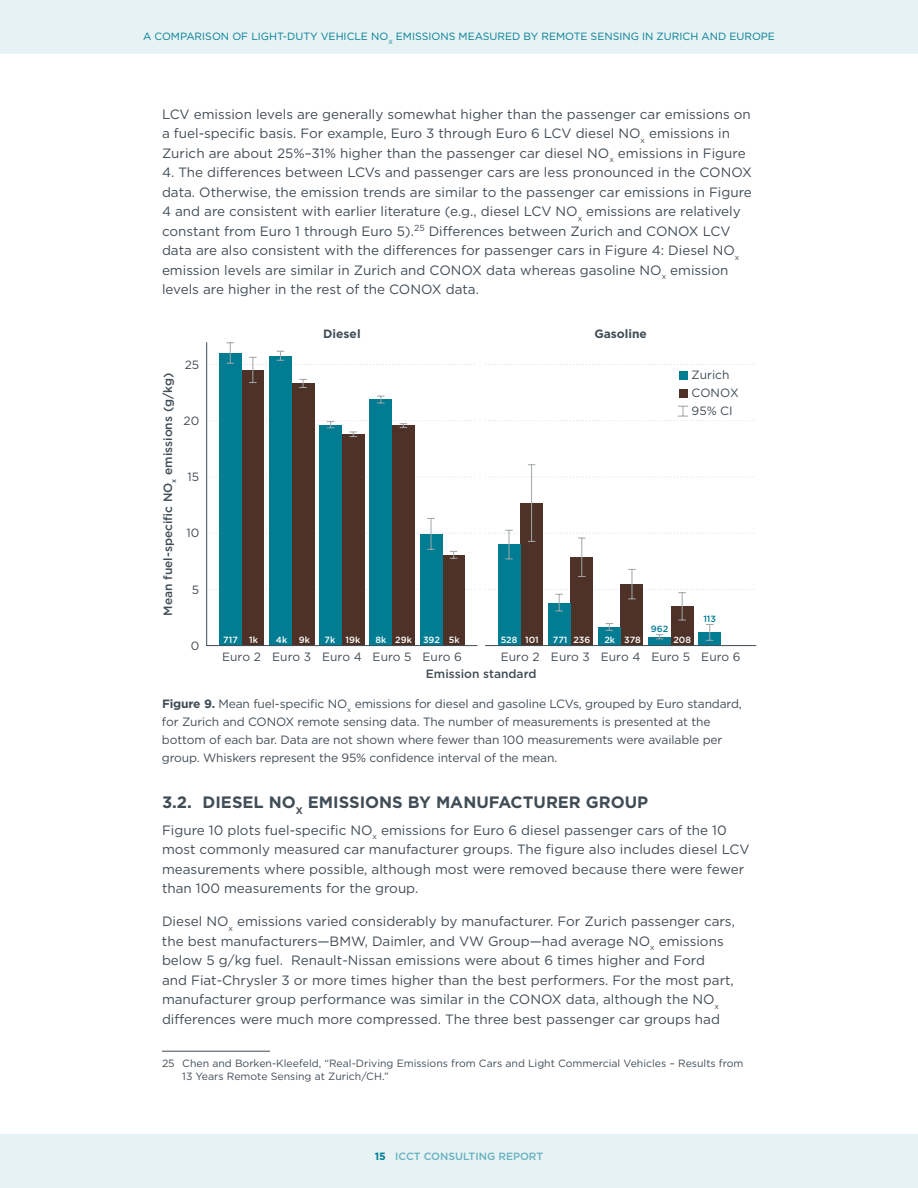
<style>
.page{position:relative;width:918px;height:1188px;background:#fff}
.page>*{position:absolute;margin:0;border:0;box-sizing:border-box;transform-origin:0 0}
.t1{font:700 16.5px "Gotham";color:#414d56}
.t2{font:13.5px/19.5px "Gotham";color:#414d56}
.t3{font:12px/18px "Gotham";letter-spacing:-.01em;color:#414d56}
.t4{font:500 12px "Gotham";color:#414d56}
.t5{font:700 12px "Gotham";color:#414d56}
.t6{font:10.5px/12.6px "Gotham";color:#414d56}
.t7{font:10.5px "Gotham";color:#007d93}
.t8{font:500 10.5px "Gotham";color:#66b1be}
.t9{font:500 9px "Gotham";color:#fff}
.t10{font:500 9px "Gotham";color:#007d93}
.s1{font-weight:700}
.s2{font-weight:700;color:#007d93}
</style>
<div class="page">
<div style="left:0;top:1134px;width:918px;height:54px;background:#e6f2f4"></div>
<div style="left:0;top:0;width:918px;height:54px;background:#e6f2f4"></div>
<svg style="left:207px;top:589px;width:268px;height:1px"></svg>
<svg style="left:207px;top:533px;width:268px;height:1px"></svg>
<svg style="left:207px;top:476px;width:268px;height:2px"></svg>
<div style="left:242px;top:370px;width:22px;height:276px;background:#4e3228"></div>
<div style="left:219px;top:353px;width:23px;height:293px;background:#007d93"></div>
<div style="left:292px;top:383px;width:22px;height:263px;background:#4e3228"></div>
<div style="left:269px;top:356px;width:23px;height:290px;background:#007d93"></div>
<div style="left:342px;top:434px;width:23px;height:212px;background:#4e3228"></div>
<div style="left:319px;top:425px;width:23px;height:221px;background:#007d93"></div>
<div style="left:392px;top:426px;width:23px;height:220px;background:#4e3228"></div>
<div style="left:370px;top:400px;width:22px;height:246px;background:#007d93"></div>
<div style="left:442px;top:555px;width:23px;height:91px;background:#4e3228"></div>
<div style="left:420px;top:534px;width:22px;height:112px;background:#007d93"></div>
<svg style="left:207px;top:342px;width:268px;height:46px"></svg>
<svg style="left:207px;top:420px;width:268px;height:17px"></svg>
<svg style="left:377px;top:396px;width:8px;height:8px"></svg>
<svg style="left:450px;top:551px;width:7px;height:8px"></svg>
<hr style="left:431px;top:518px;width:1px;height:31px;background:#a0a6aa">
<svg style="left:485px;top:476px;width:269px;height:2px"></svg>
<svg style="left:485px;top:364px;width:269px;height:1px"></svg>
<div style="left:520px;top:503px;width:23px;height:143px;background:#4e3228"></div>
<div style="left:498px;top:545px;width:22px;height:101px;background:#007d93"></div>
<div style="left:570px;top:557px;width:23px;height:89px;background:#4e3228"></div>
<div style="left:548px;top:603px;width:22px;height:43px;background:#007d93"></div>
<div style="left:621px;top:584px;width:22px;height:62px;background:#4e3228"></div>
<div style="left:598px;top:627px;width:23px;height:19px;background:#007d93"></div>
<div style="left:671px;top:606px;width:22px;height:40px;background:#4e3228"></div>
<div style="left:648px;top:637px;width:23px;height:9px;background:#007d93"></div>
<div style="left:698px;top:632px;width:23px;height:14px;background:#007d93"></div>
<hr style="left:531px;top:465px;width:1px;height:76px;background:#a0a6aa">
<svg style="left:485px;top:530px;width:269px;height:30px"></svg>
<hr style="left:581px;top:538px;width:1px;height:39px;background:#a0a6aa">
<hr style="left:632px;top:569px;width:1px;height:30px;background:#a0a6aa">
<svg style="left:485px;top:589px;width:269px;height:52px"></svg>
<hr style="left:207px;top:645px;width:270px;height:1px;background:#414d56">
<hr style="left:485px;top:645px;width:271px;height:1px;background:#414d56">
<hr style="left:206px;top:342px;width:1px;height:304px;background:#414d56">
<div style="left:679px;top:372px;width:9px;height:8px;background:#007d93"></div>
<div style="left:679px;top:389px;width:9px;height:9px;background:#4e3228"></div>
<svg style="left:485px;top:406px;width:269px;height:15px"></svg>
<hr style="left:162px;top:1051px;width:108px;height:1px;background:#414d56">
<p class="t7" style="left:143px;top:30px;width:633px">A COMPARISON OF LIGHT-DUTY VEHICLE NO<sub>X</sub> EMISSIONS MEASURED BY REMOTE SENSING IN ZURICH AND EUROPE</p>
<p class="t2" style="left:162px;top:104px;width:590px">LCV emission levels are generally somewhat higher than the passenger car emissions on a fuel-specific basis. For example, Euro 3 through Euro 6 LCV diesel NO<sub>x</sub> emissions in<br>Zurich are about 25%–31% higher than the passenger car diesel NO<sub>x</sub> emissions in Figure</p>
<p class="t2" style="left:162px;top:162px;width:592px">4. The differences between LCVs and passenger cars are less pronounced in the CONOX data. Otherwise, the emission trends are similar to the passenger car emissions in Figure 4 and are consistent with earlier literature (e.g., diesel LCV NO<sub>x</sub> emissions are relatively constant from Euro 1 through Euro 5).<sup>25</sup> Differences between Zurich and CONOX LCV data are also consistent with the differences for passenger cars in Figure 4: Diesel NO<sub>x </sub>emission levels are similar in Zurich and CONOX data whereas gasoline NO<sub>x</sub> emission levels are higher in the rest of the CONOX data.</p>
<p class="t5" style="left:323px;top:325px;width:39px">Diesel</p>
<p class="t5" style="left:594px;top:325px;width:54px">Gasoline</p>
<p class="t3" style="left:185px;top:355px;width:16px">25</p>
<p class="t4" style="left:160px;top:616px;width:244px;rotate:-90deg">Mean fuel-specific NO<sub>x</sub> emissions (g/kg)</p>
<p class="t3" style="left:692px;top:366px;width:49px">Zurich<br>CONOX<br>95% CI</p>
<p class="t10" style="left:651px;top:622px;width:19px">962</p>
<p class="t3" style="left:184px;top:411px;width:17px">20</p>
<p class="t3" style="left:188px;top:468px;width:13px">15</p>
<p class="t3" style="left:186px;top:524px;width:14px">10</p>
<p class="t3" style="left:192px;top:580px;width:9px">5</p>
<p class="t10" style="left:703px;top:613px;width:14px">113</p>
<p class="t3" style="left:191px;top:636px;width:10px">0</p>
<p class="t9" style="left:325px;top:634px;width:37px">7k 19k</p>
<p class="t9" style="left:375px;top:634px;width:86px">8k 29k 392 5k</p>
<p class="t9" style="left:223px;top:634px;width:16px">717</p>
<p class="t9" style="left:249px;top:634px;width:10px">1k</p>
<p class="t9" style="left:276px;top:634px;width:13px">4k</p>
<p class="t9" style="left:299px;top:634px;width:13px">9k</p>
<p class="t9" style="left:501px;top:634px;width:40px">528 101</p>
<p class="t9" style="left:553px;top:634px;width:39px">771 236</p>
<p class="t9" style="left:604px;top:634px;width:38px">2k 378</p>
<p class="t9" style="left:673px;top:634px;width:19px">208</p>
<p class="t3" style="left:222px;top:648px;width:241px">Euro 2 Euro 3 Euro 4 Euro 5 Euro 6</p>
<p class="t3" style="left:501px;top:648px;width:241px">Euro 2 Euro 3 Euro 4 Euro 5 Euro 6</p>
<p class="t4" style="left:426px;top:666px;width:112px">Emission standard</p>
<p class="t3" style="left:162px;top:694px;width:581px"><span class="s1">Figure 9.</span> Mean fuel-specific NO<sub>x</sub> emissions for diesel and gasoline LCVs, grouped by Euro standard, for Zurich and CONOX remote sensing data. The number of measurements is presented at the bottom of each bar. Data are not shown where fewer than 100 measurements were available per group. Whiskers represent the 95% confidence interval of the mean.</p>
<p class="t1" style="left:162px;top:792px;width:488px">3.2. DIESEL NO<sub>X</sub> EMISSIONS BY MANUFACTURER GROUP</p>
<p class="t2" style="left:162px;top:820px;width:589px">Figure 10 plots fuel-specific NO<sub>x</sub> emissions for Euro 6 diesel passenger cars of the 10 most commonly measured car manufacturer groups. The figure also includes diesel LCV measurements where possible, although most were removed because there were fewer than 100 measurements for the group.</p>
<p class="t2" style="left:162px;top:911px;width:575px">Diesel NO<sub>x</sub> emissions varied considerably by manufacturer. For Zurich passenger cars, the best manufacturers—BMW, Daimler, and VW Group—had average NO<sub>x</sub> emissions below 5 g/kg fuel. Renault-Nissan emissions were about 6 times higher and Ford<br>and Fiat-Chrysler 3 or more times higher than the best performers. For the most part, manufacturer group performance was similar in the CONOX data, although the NO<sub>x </sub>differences were much more compressed. The three best passenger car groups had</p>
<p class="t6" style="left:182px;top:1057px;width:563px;text-indent:-20px">25 Chen and Borken-Kleefeld, “Real-Driving Emissions from Cars and Light Commercial Vehicles – Results from<br>13 Years Remote Sensing at Zurich/CH.”</p>
<p class="t8" style="left:375px;top:1149px;width:170px"><span class="s2">15</span> ICCT CONSULTING REPORT</p>
</div>
